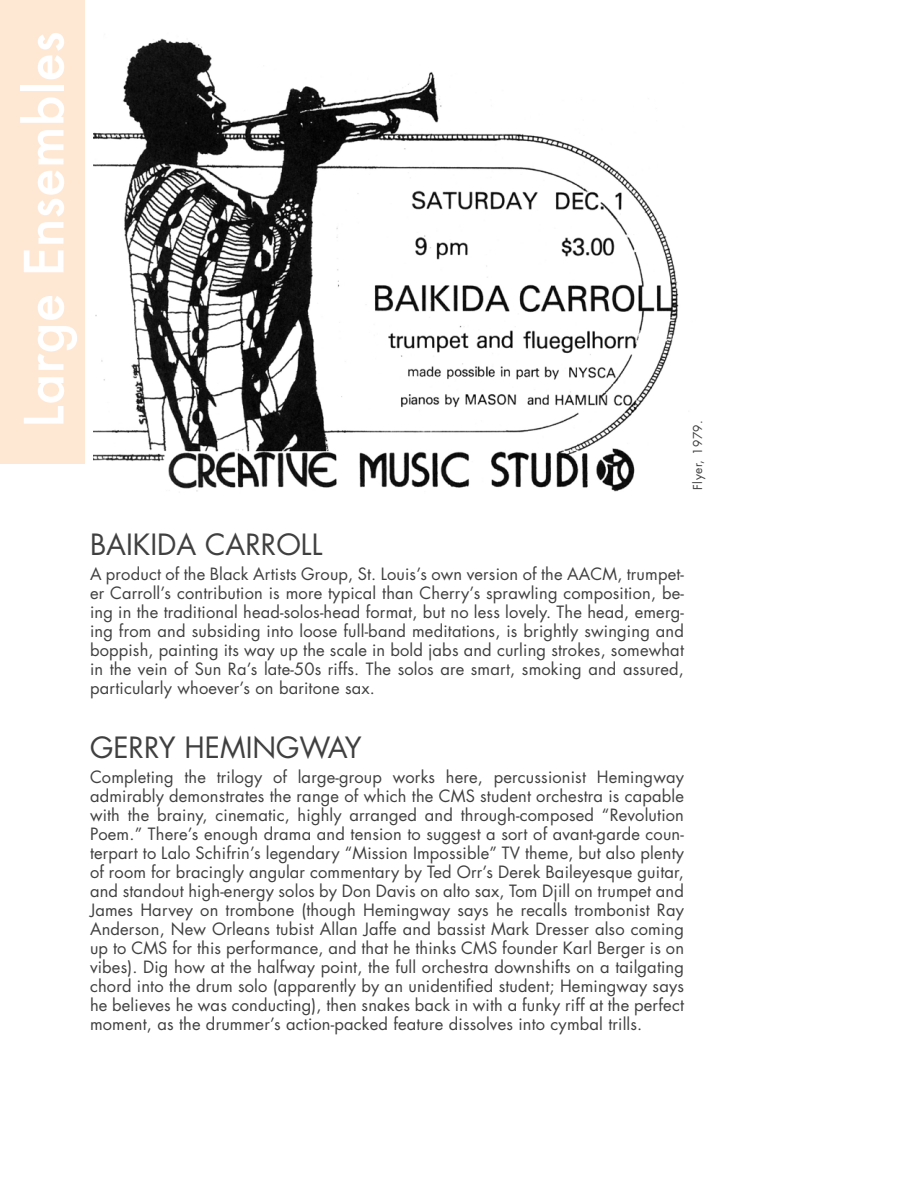
<style>
.page{position:relative;width:918px;height:1188px;background:#fff}
.page>*{position:absolute;margin:0;border:0;box-sizing:border-box;transform-origin:0 0}
.t1{font:500 52.65px "Futura";color:#fff}
.t2{font:28.5px "Futura";color:#404040}
.t3{font:16.5px/18.9px "Futura";letter-spacing:.01em;color:#404040;text-align:justify}
.t4{font:12px "Futura";letter-spacing:.04em;color:#404040}
</style>
<div class="page">
<img style="left:94px;top:38px;width:585px;height:454px">
<div style="left:0;top:0;width:84px;height:464px;background:#ffe8d3"></div>
<h1 class="t1" style="left:9px;top:428px;width:399px;rotate:-90deg">Large Ensembles</h1>
<p class="t4" style="left:689px;top:490px;width:71px;rotate:-90deg">Flyer, 1979.</p>
<h2 class="t2" style="left:90px;top:525px;width:234px">BAIKIDA CARROLL</h2>
<p class="t3" style="left:90px;top:564px;width:596px">A product of the Black Artists Group, St. Louis’s own version of the AACM, trumpet&shy;er Carroll’s contribution is more typical than Cherry’s sprawling composition, be&shy;ing in the traditional head-solos-head format, but no less lovely. The head, emerg&shy;ing from and subsiding into loose full-band meditations, is brightly swinging and boppish, painting its way up the scale in bold jabs and curling strokes, somewhat in the vein of Sun Ra’s late-50s riffs. The solos are smart, smoking and assured, particularly whoever’s on baritone sax.</p>
<h2 class="t2" style="left:90px;top:728px;width:273px">GERRY HEMINGWAY</h2>
<p class="t3" style="left:90px;top:767px;width:596px">Completing the trilogy of large-group works here, percussionist Hemingway admirably demonstrates the range of which the CMS student orchestra is capable with the brainy, cinematic, highly arranged and through-composed “Revolution Poem.” There’s enough drama and tension to suggest a sort of avant-garde coun&shy;terpart to Lalo Schifrin’s legendary “Mission Impossible” TV theme, but also plenty of room for bracingly angular commentary by Ted Orr’s Derek Baileyesque guitar, and standout high-energy solos by Don Davis on alto sax, Tom Djill on trumpet and James Harvey on trombone (though Hemingway says he recalls trombonist Ray Anderson, New Orleans tubist Allan Jaffe and bassist Mark Dresser also coming up to CMS for this performance, and that he thinks CMS founder Karl Berger is on vibes). Dig how at the halfway point, the full orchestra downshifts on a tailgating chord into the drum solo (apparently by an unidentified student; Hemingway says he believes he was conducting), then snakes back in with a funky riff at the perfect moment, as the drummer’s action-packed feature dissolves into cymbal trills.</p>
</div>
